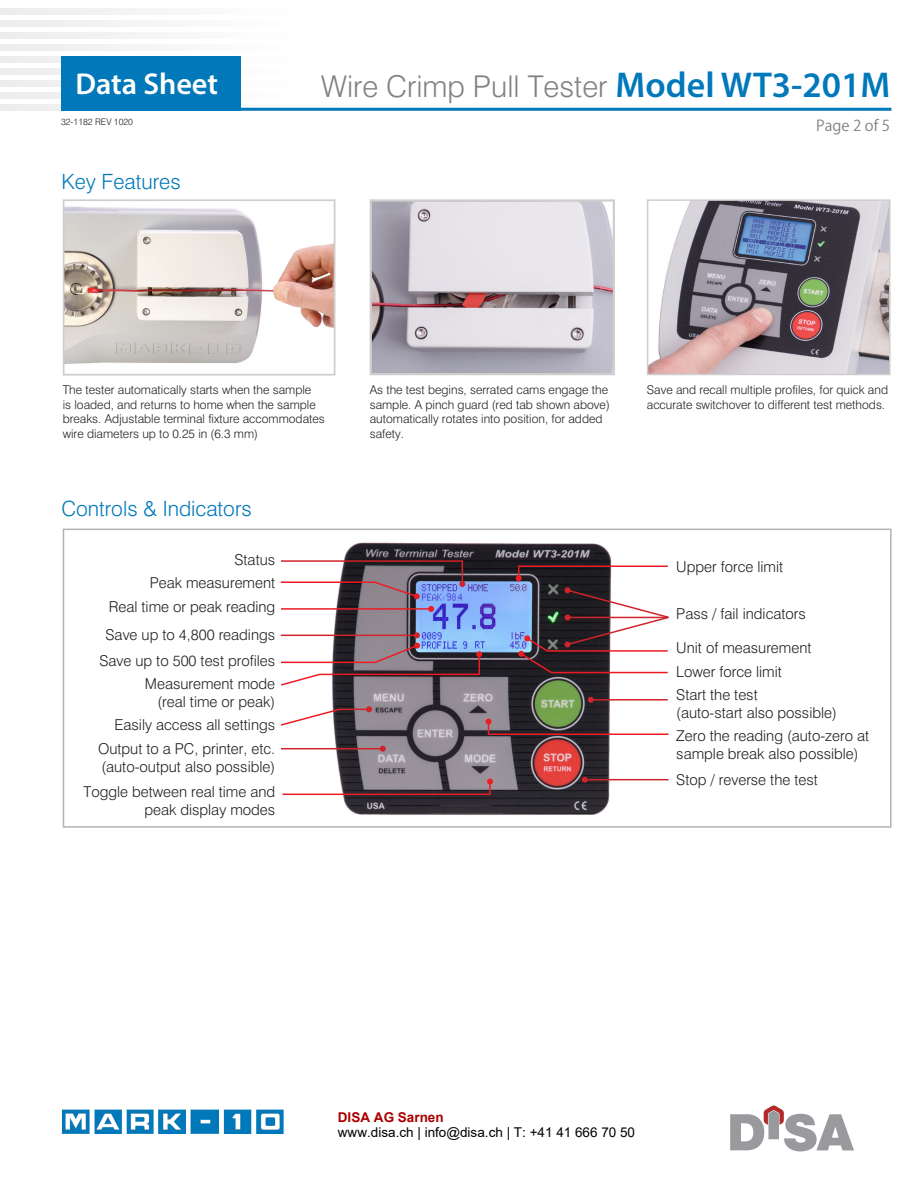
<style>
.page{position:relative;width:918px;height:1188px;background:#fff}
.page>*{position:absolute;margin:0;border:0;box-sizing:border-box;transform-origin:0 0}
.t1{font:600 30.3px "Myriad Pro";color:#fff}
.t2{font:300 30px "Swiss 721 BT";color:#808285}
.t3{font:300 21px "Swiss 721 BT";color:#0078ba}
.t4{font:300 15px/18px "Swiss 721 BT";color:#231f20;text-align:right}
.t5{font:15px "Koz Go Pro";color:#808285}
.t6{font:13.5px "Arial";color:#000}
.t7{font:700 13.5px "Arial";color:#a00}
.t8{font:300 12.15px/14.5px "Swiss 721 BT";color:#231f20}
.t9{font:300 9px "Swiss 721 BT";color:#231f20}
.s1{font-family:"Myriad Pro";font-weight:600;font-size:36px;color:#0078ba}
</style>
<div class="page">
<img style="left:0;top:56px;width:241px;height:7px">
<img style="left:0;top:68px;width:241px;height:7px">
<img style="left:0;top:80px;width:241px;height:7px">
<img style="left:0;top:92px;width:241px;height:7px">
<img style="left:0;top:104px;width:311px;height:7px">
<hr style="left:61px;top:108px;width:830px;height:3px;background:#0078ba">
<div style="left:61px;top:56px;width:179px;height:55px;background:#0078ba"></div>
<img style="left:62px;top:1110px;width:222px;height:24px">
<img style="left:325px;top:542px;width:299px;height:273px">
<hr style="left:591px;top:699px;width:77px;height:2px;background:#d1232a">
<svg style="left:588px;top:697px;width:6px;height:6px"></svg>
<div style="left:63px;top:529px;width:829px;height:299px;border:2px solid #b4b2b3"></div>
<hr style="left:281px;top:748px;width:102px;height:1px;background:#d1232a">
<svg style="left:380px;top:746px;width:6px;height:6px"></svg>
<hr style="left:585px;top:779px;width:84px;height:1px;background:#d1232a">
<svg style="left:582px;top:777px;width:6px;height:6px"></svg>
<svg style="left:486px;top:719px;width:6px;height:16px"></svg>
<hr style="left:489px;top:733px;width:180px;height:2px;background:#ed1c24">
<svg style="left:487px;top:779px;width:6px;height:15px"></svg>
<hr style="left:282px;top:794px;width:208px;height:1px;background:#ed1c24">
<svg style="left:516px;top:566px;width:6px;height:15px"></svg>
<hr style="left:519px;top:565px;width:149px;height:2px;background:#ed1c24">
<svg style="left:565px;top:588px;width:104px;height:58px"></svg>
<svg style="left:564px;top:641px;width:7px;height:7px"></svg>
<hr style="left:547px;top:650px;width:121px;height:2px;background:#ed1c24">
<hr style="left:551px;top:672px;width:117px;height:1px;background:#ed1c24">
<svg style="left:518px;top:635px;width:36px;height:40px"></svg>
<svg style="left:280px;top:560px;width:185px;height:39px"></svg>
<img style="left:650px;top:202px;width:238px;height:170px">
<div style="left:647px;top:199px;width:244px;height:176px;border:2px solid #cfcdcd"></div>
<img style="left:373px;top:202px;width:239px;height:170px">
<div style="left:370px;top:199px;width:245px;height:176px;border:2px solid #cfcdcd"></div>
<img style="left:66px;top:206px;width:266px;height:158px">
<div style="left:63px;top:199px;width:272px;height:177px;border:2px solid #cfcdcd"></div>
<hr style="left:281px;top:608px;width:150px;height:2px;background:#ed1c24">
<svg style="left:428px;top:606px;width:6px;height:6px"></svg>
<svg style="left:280px;top:707px;width:62px;height:20px"></svg>
<hr style="left:339px;top:709px;width:30px;height:1px;background:#d1232a">
<svg style="left:366px;top:706px;width:6px;height:6px"></svg>
<svg style="left:280px;top:632px;width:202px;height:55px"></svg>
<img style="left:731px;top:1105px;width:123px;height:47px">
<h1 class="t1" style="left:75px;top:64px;width:144px">Data Sheet</h1>
<p class="t2" style="left:321px;top:68px;width:570px">Wire Crimp Pull Tester <span class="s1">Model WT3-201M</span></p>
<p class="t9" style="left:61px;top:116px;width:73px">32-1182 REV 1020</p>
<p class="t5" style="left:816px;top:116px;width:75px">Page 2 of 5</p>
<p class="t3" style="left:62px;top:168px;width:121px">Key Features</p>
<p class="t8" style="left:63px;top:382px;width:264px">The tester automatically starts when the sample<br>is loaded, and returns to home when the sample breaks. Adjustable terminal fixture accommodates wire diameters up to 0.25 in (6.3 mm)</p>
<p class="t8" style="left:647px;top:382px;width:243px">Save and recall multiple profiles, for quick and accurate switchover to different test methods.</p>
<p class="t8" style="left:370px;top:382px;width:242px">As the test begins, serrated cams engage the sample. A pinch guard (red tab shown above) automatically rotates into position, for added safety.</p>
<p class="t3" style="left:62px;top:496px;width:192px">Controls &amp; Indicators</p>
<p class="t4" style="left:235px;top:550px;width:42px">Status</p>
<p class="t4" style="left:150px;top:573px;width:127px">Peak measurement</p>
<p class="t4" style="left:109px;top:598px;width:168px">Real time or peak reading</p>
<p class="t4" style="left:676px;top:557px;width:108px">Upper force limit</p>
<p class="t4" style="left:676px;top:605px;width:131px">Pass / fail indicators</p>
<p class="t4" style="left:106px;top:625px;width:171px">Save up to 4,800 readings</p>
<p class="t4" style="left:676px;top:639px;width:137px">Unit of measurement</p>
<p class="t4" style="left:99px;top:651px;width:177px">Save up to 500 test profiles</p>
<p class="t4" style="left:676px;top:662px;width:107px">Lower force limit</p>
<p class="t4" style="left:145px;top:674px;width:132px">Measurement mode</p>
<p class="t4" style="left:158px;top:692px;width:119px">(real time or peak)</p>
<p class="t4" style="left:676px;top:686px;width:83px">Start the test</p>
<p class="t4" style="left:676px;top:704px;width:162px">(auto-start also possible)</p>
<p class="t4" style="left:115px;top:715px;width:162px">Easily access all settings</p>
<p class="t4" style="left:676px;top:726px;width:194px">Zero the reading (auto-zero at</p>
<p class="t4" style="left:98px;top:740px;width:179px">Output to a PC, printer, etc.</p>
<p class="t4" style="left:676px;top:744px;width:184px">sample break also possible)</p>
<p class="t4" style="left:101px;top:758px;width:175px">(auto-output also possible)</p>
<p class="t4" style="left:676px;top:770px;width:143px">Stop / reverse the test</p>
<p class="t4" style="left:83px;top:782px;width:193px">Toggle between real time and peak display modes</p>
<p class="t7" style="left:338px;top:1108px;width:107px">DISA AG Sarnen</p>
<p class="t6" style="left:338px;top:1123px;width:299px">www.disa.ch | info@disa.ch | T: +41 41 666 70 50</p>
</div>
